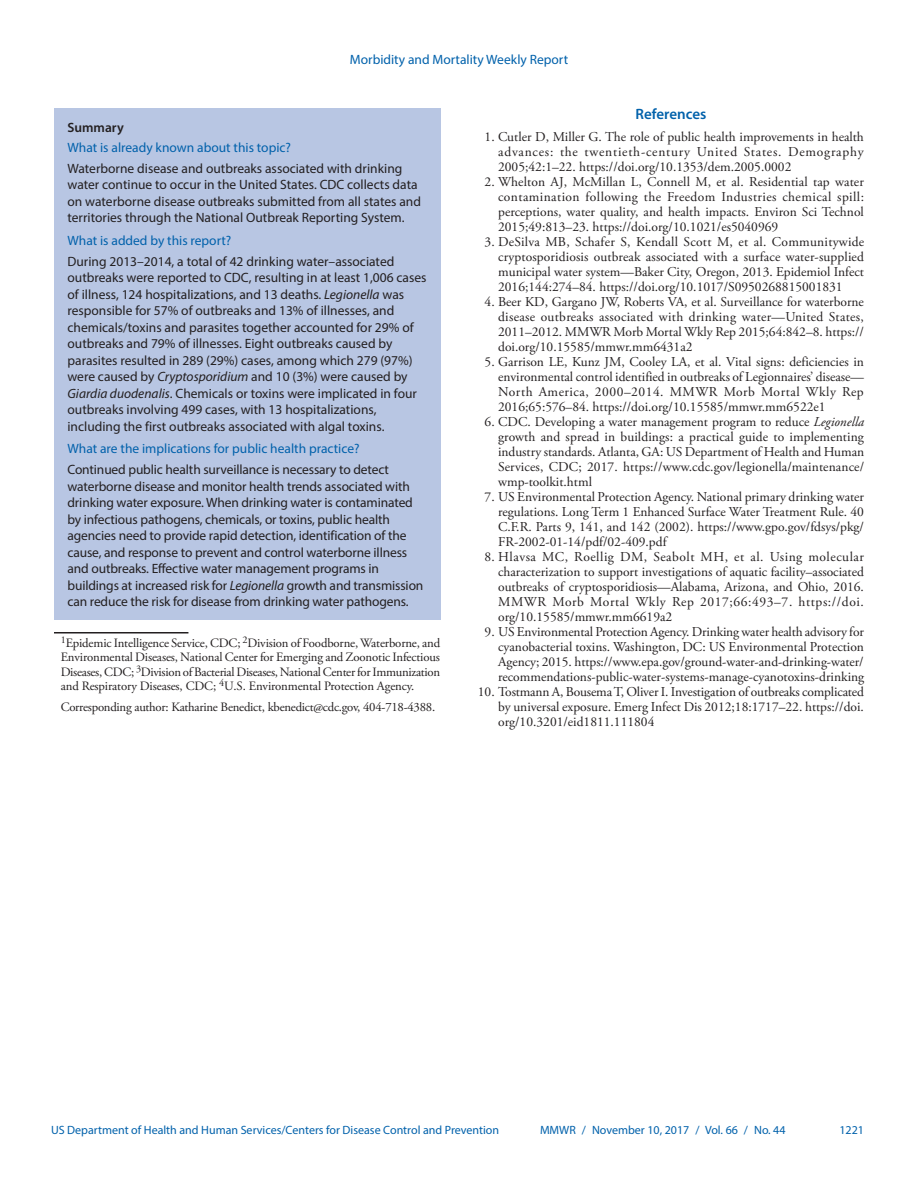
<style>
.page{position:relative;width:918px;height:1188px;background:#fff}
.page>*{position:absolute;margin:0;border:0;box-sizing:border-box;transform-origin:0 0}
.Ref_Title{font:600 15px "Myriad Pro";color:#0161ab}
.Reference_10{font:13.5px/15px "Adobe Garamond Pro";color:#231f20;text-align:justify}
.Summary_Box_Text{font:13.5px/16.5px "Myriad Pro";color:#231f20}
.Summary_Box_Heading{font:13.5px "Myriad Pro";color:#0161ab}
.Figure_Title{font:600 13.5px "Myriad Pro";color:#231f20}
.Author_Affiliations{font:12.75px/14.2px "Adobe Garamond Pro";letter-spacing:-.01em;color:#231f20;text-align:justify}
.Corresponding_Author{font:12.75px "Adobe Garamond Pro";letter-spacing:-.02em;color:#231f20}
.t1{font:12px "Myriad Pro";color:#0161ab}
.s1{font-style:italic}
</style>
<div class="page">
<div style="left:54px;top:108px;width:386px;height:512px;background:#b8c6e3"></div>
<hr style="left:54px;top:632px;width:134px;height:2px;background:#231f20">
<p class="Summary_Box_Heading" style="left:350px;top:51px;width:220px">Morbidity and Mortality Weekly Report</p>
<p class="Figure_Title" style="left:68px;top:119px;width:58px">Summary</p>
<h1 class="Summary_Box_Heading" style="left:68px;top:139px;width:225px">What is already known about this topic?</h1>
<p class="Summary_Box_Text" style="left:68px;top:160px;width:355px">Waterborne disease and outbreaks associated with drinking water continue to occur in the United States. CDC collects data on waterborne disease outbreaks submitted from all states and territories through the National Outbreak Reporting System.</p>
<h1 class="Summary_Box_Heading" style="left:68px;top:232px;width:165px">What is added by this report?</h1>
<p class="Summary_Box_Text" style="left:68px;top:253px;width:361px">During 2013–2014, a total of 42 drinking water–associated outbreaks were reported to CDC, resulting in at least 1,006 cases of illness, 124 hospitalizations, and 13 deaths. <span class="s1">Legionella</span> was responsible for 57% of outbreaks and 13% of illnesses, and chemicals/toxins and parasites together accounted for 29% of outbreaks and 79% of illnesses. Eight outbreaks caused by parasites resulted in 289 (29%) cases, among which 279 (97%) were caused by <span class="s1">Cryptosporidium</span> and 10 (3%) were caused by <span class="s1">Giardia duodenalis</span>. Chemicals or toxins were implicated in four outbreaks involving 499 cases, with 13 hospitalizations, including the first outbreaks associated with algal toxins.</p>
<h1 class="Summary_Box_Heading" style="left:68px;top:441px;width:294px">What are the implications for public health practice?</h1>
<p class="Summary_Box_Text" style="left:68px;top:461px;width:357px">Continued public health surveillance is necessary to detect waterborne disease and monitor health trends associated with drinking water exposure. When drinking water is contaminated by infectious pathogens, chemicals, or toxins, public health agencies need to provide rapid detection, identification of the cause, and response to prevent and control waterborne illness and outbreaks. Effective water management programs in buildings at increased risk for <span class="s1">Legionella</span> growth and transmission can reduce the risk for disease from drinking water pathogens.</p>
<p class="Author_Affiliations" style="left:61px;top:636px;width:381px"><sup>1</sup>Epidemic Intelligence Service, CDC; <sup>2</sup>Division of Foodborne, Waterborne, and Environmental Diseases, National Center for Emerging and Zoonotic Infectious Diseases, CDC; <sup>3</sup>Division of Bacterial Diseases, National Center for Immunization and Respiratory Diseases, CDC; <sup>4</sup>U.S. Environmental Protection Agency.</p>
<p class="Corresponding_Author" style="left:61px;top:699px;width:376px">Corresponding author: Katharine Benedict, kbenedict@cdc.gov, 404-718-4388.</p>
<h1 class="Ref_Title" style="left:636px;top:105px;width:72px">References</h1>
<p class="Reference_10" style="left:498px;top:130px;width:367px;text-indent:-14px">1. Cutler D, Miller G. The role of public health improvements in health advances: the twentieth-century United States. Demography 2005;42:1–22. https://doi.org/10.1353/dem.2005.0002</p>
<p class="Reference_10" style="left:498px;top:175px;width:367px;text-indent:-14px">2. Whelton AJ, McMillan L, Connell M, et al. Residential tap water contamination following the Freedom Industries chemical spill: perceptions, water quality, and health impacts. Environ Sci Technol 2015;49:813–23. https://doi.org/10.1021/es5040969</p>
<p class="Reference_10" style="left:498px;top:235px;width:368px;text-indent:-14px">3. DeSilva MB, Schafer S, Kendall Scott M, et al. Communitywide cryptosporidiosis outbreak associated with a surface water-supplied municipal water system—Baker City, Oregon, 2013. Epidemiol Infect 2016;144:274–84. https://doi.org/10.1017/S0950268815001831</p>
<p class="Reference_10" style="left:498px;top:295px;width:367px;text-indent:-14px">4. Beer KD, Gargano JW, Roberts VA, et al. Surveillance for waterborne disease outbreaks associated with drinking water—United States, 2011–2012. MMWR Morb Mortal Wkly Rep 2015;64:842–8. https:// doi.org/10.15585/mmwr.mm6431a2</p>
<p class="Reference_10" style="left:498px;top:355px;width:367px;text-indent:-14px">5. Garrison LE, Kunz JM, Cooley LA, et al. Vital signs: deficiencies in environmental control identified in outbreaks of Legionnaires’ disease— North America, 2000–2014. MMWR Morb Mortal Wkly Rep 2016;65:576–84. https://doi.org/10.15585/mmwr.mm6522e1</p>
<p class="Reference_10" style="left:498px;top:415px;width:368px;text-indent:-14px">6. CDC. Developing a water management program to reduce <span class="s1">Legionella </span>growth and spread in buildings: a practical guide to implementing industry standards. Atlanta, GA: US Department of Health and Human Services, CDC; 2017. https://www.cdc.gov/legionella/maintenance/ wmp-toolkit.html</p>
<p class="Reference_10" style="left:498px;top:490px;width:367px;text-indent:-14px">7. US Environmental Protection Agency. National primary drinking water regulations. Long Term 1 Enhanced Surface Water Treatment Rule. 40<br>C.F.R. Parts 9, 141, and 142 (2002). https://www.gpo.gov/fdsys/pkg/ FR-2002-01-14/pdf/02-409.pdf</p>
<p class="Reference_10" style="left:498px;top:550px;width:367px;text-indent:-14px">8. Hlavsa MC, Roellig DM, Seabolt MH, et al. Using molecular characterization to support investigations of aquatic facility–associated outbreaks of cryptosporidiosis—Alabama, Arizona, and Ohio, 2016.<br>MMWR Morb Mortal Wkly Rep 2017;66:493–7. https://doi. org/10.15585/mmwr.mm6619a2</p>
<p class="Reference_10" style="left:498px;top:625px;width:368px;text-indent:-14px">9. US Environmental Protection Agency. Drinking water health advisory for cyanobacterial toxins. Washington, DC: US Environmental Protection Agency; 2015. https://www.epa.gov/ground-water-and-drinking-water/ recommendations-public-water-systems-manage-cyanotoxins-drinking</p>
<p class="Reference_10" style="left:498px;top:685px;width:367px;text-indent:-20px">10. Tostmann A, Bousema T, Oliver I. Investigation of outbreaks complicated by universal exposure. Emerg Infect Dis 2012;18:1717–22. https://doi. org/10.3201/eid1811.111804</p>
<p class="t1" style="left:51px;top:1123px;width:450px">US Department of Health and Human Services/Centers for Disease Control and Prevention</p>
<p class="t1" style="left:540px;top:1123px;width:247px">MMWR / November 10, 2017 / Vol. 66 / No. 44</p>
<p class="t1" style="left:839px;top:1123px;width:26px">1221</p>
</div>
